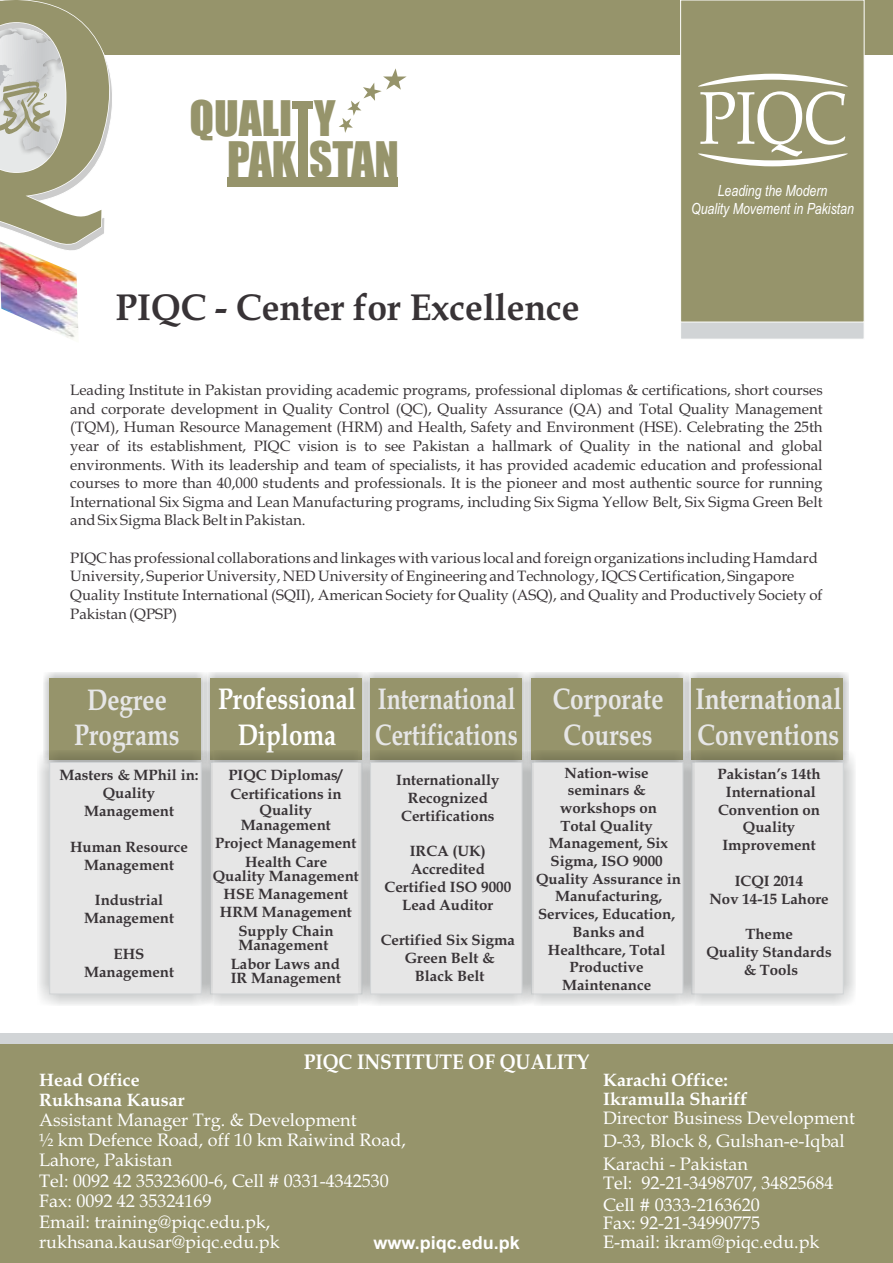
<style>
.page{position:relative;width:893px;height:1263px;background:#fff}
.page>*{position:absolute;margin:0;border:0;box-sizing:border-box;transform-origin:0 0}
.t1{font:45.3px/40.3px "Impact";color:#96946b}
.t2{font:700 37.5px "Book Antiqua";color:#383336;scale:.95 1}
.t3{font:700 30px/35.7px "Book Antiqua";color:#e6e6e6;text-align:center;scale:.81 1}
.t4{font:700 30px/35.7px "Book Antiqua";color:#e6e6e6;scale:.76 1}
.t5{font:700 30px/35.7px "Book Antiqua";color:#fff;text-align:center;scale:.81 1}
.t6{font:700 21.3px "Book Antiqua";color:#fff;scale:.89 1}
.t7{font:18px/20.4px "Book Antiqua";color:#fff}
.t8{font:700 18px/19.5px "Book Antiqua";color:#fff}
.t9{font:700 18px "Arial";color:#fff}
.t10{font:italic 15.45px/17.4px "Arial Narrow";color:#fff;text-align:center}
.t11{font:15px/18.6px "Book Antiqua";color:#383336;text-align:justify}
.t12{font:700 15px/17.9px "Book Antiqua";color:#383336;text-align:center}
.t13{font:700 14.85px/17.7px "Book Antiqua";color:#383336;text-align:center}
</style>
<div class="page">
<div style="left:0;top:1044px;width:893px;height:219px;background:#96946b"></div>
<svg style="left:339px;top:68px;width:68px;height:65px"></svg>
<div style="left:227px;top:178px;width:171px;height:9px;background:#96946b"></div>
<div style="left:298px;top:108px;width:9px;height:79px;background:#96946b"></div>
<div style="left:292px;top:101px;width:21px;height:8px;background:#96946b"></div>
<div style="left:204px;top:672px;width:164px;height:94px;background:#d9dada"></div>
<div style="left:210px;top:678px;width:152px;height:82px;background:#96946b"></div>
<div style="left:199px;top:751px;width:175px;height:255px;background:#969999;opacity:.74"></div>
<div style="left:213px;top:762px;width:146px;height:233px;background:#e6e6e6"></div>
<div style="left:43px;top:672px;width:164px;height:94px;background:#969999;opacity:.74"></div>
<div style="left:50px;top:678px;width:151px;height:82px;background:#96946b"></div>
<div style="left:38px;top:751px;width:175px;height:255px;background:#969999;opacity:.74"></div>
<div style="left:49px;top:762px;width:153px;height:233px;background:#e6e6e6"></div>
<div style="left:685px;top:672px;width:164px;height:94px;background:#969999;opacity:.74"></div>
<div style="left:692px;top:678px;width:151px;height:82px;background:#96946b"></div>
<div style="left:680px;top:751px;width:175px;height:255px;background:#969999;opacity:.74"></div>
<div style="left:695px;top:762px;width:149px;height:233px;background:#e6e6e6"></div>
<div style="left:525px;top:672px;width:164px;height:94px;background:#969999;opacity:.74"></div>
<div style="left:531px;top:678px;width:152px;height:82px;background:#96946b"></div>
<div style="left:520px;top:751px;width:175px;height:255px;background:#969999;opacity:.74"></div>
<div style="left:534px;top:762px;width:150px;height:233px;background:#e6e6e6"></div>
<div style="left:364px;top:672px;width:164px;height:94px;background:#969999;opacity:.74"></div>
<div style="left:370px;top:678px;width:152px;height:82px;background:#96946b"></div>
<div style="left:359px;top:751px;width:175px;height:255px;background:#969999;opacity:.74"></div>
<div style="left:370px;top:762px;width:153px;height:233px;background:#e6e6e6"></div>
<div style="left:0;top:1033px;width:893px;height:11px;background:#d1d4d6"></div>
<div style="left:0;top:0;width:893px;height:54px;background:#96946b"></div>
<svg style="left:0;top:0;width:115px;height:249px"></svg>
<img style="left:0;top:241px;width:79px;height:98px">
<div style="left:681px;top:323px;width:183px;height:16px;background:#d1d4d6"></div>
<div style="left:680px;top:0;width:185px;height:323px;background:#96946b"></div>
<svg style="left:698px;top:74px;width:150px;height:92px"></svg>
<h1 class="t1" style="left:227px;top:101px;width:173px;text-indent:-38px">QUALI Y<br>PAK STAN</h1>
<h2 class="t2" style="left:115px;top:293px;width:490px">PIQC - Center for Excellence</h2>
<p class="t10" style="left:691px;top:183px;width:164px">Leading the Modern<br>Quality Movement in Pakistan</p>
<p class="t11" style="left:70px;top:382px;width:754px">Leading Institute in Pakistan providing academic programs, professional diplomas &amp; certifications, short courses and corporate development in Quality Control (QC), Quality Assurance (QA) and Total Quality Management (TQM), Human Resource Management (HRM) and Health, Safety and Environment (HSE). Celebrating the 25th year of its establishment, PIQC vision is to see Pakistan a hallmark of Quality in the national and global environments. With its leadership and team of specialists, it has provided academic education and professional courses to more than 40,000 students and professionals. It is the pioneer and most authentic source for running International Six Sigma and Lean Manufacturing programs, including Six Sigma Yellow Belt, Six Sigma Green Belt and Six Sigma Black Belt in Pakistan.</p>
<p class="t11" style="left:70px;top:550px;width:754px;text-align:left">PIQC has professional collaborations and linkages with various local and foreign organizations including Hamdard University, Superior University, NED University of Engineering and Technology, IQCS Certification, Singapore Quality Institute International (SQII), American Society for Quality (ASQ), and Quality and Productively Society of Pakistan (QPSP)</p>
<h3 class="t3" style="left:74px;top:685px;width:132px">Degree<br>Programs</h3>
<p class="t12" style="left:59px;top:768px;width:141px">Masters &amp; MPhil in:<br>Quality<br>Management</p>
<p class="t12" style="left:70px;top:839px;width:119px">Human Resource<br>Management</p>
<p class="t12" style="left:84px;top:893px;width:91px">Industrial<br>Management</p>
<p class="t12" style="left:84px;top:946px;width:91px">EHS<br>Management</p>
<h3 class="t5" style="left:218px;top:684px;width:172px">Professional<br>Diploma</h3>
<p class="t12" style="left:228px;top:767px;width:116px;line-height:18.8px;text-align:left">PIQC Diplomas/<br>Certifications in</p>
<p class="t12" style="left:241px;top:804px;width:91px;line-height:14.4px">Quality<br>Management</p>
<p class="t12" style="left:215px;top:835px;width:143px;line-height:18.6px">Project Management<br>Health Care</p>
<p class="t12" style="left:213px;top:868px;width:148px;line-height:18.3px">Quality Management<br>HSE Management<br>HRM Management<br>Supply Chain</p>
<p class="t12" style="left:231px;top:937px;width:111px;line-height:18.6px">Management<br>Labor Laws and</p>
<p class="t12" style="left:231px;top:971px;width:112px">IR Management</p>
<h3 class="t4" style="left:375px;top:684px;width:189px">International<br>Certifications</h3>
<p class="t12" style="left:396px;top:772px;width:105px">Internationally<br>Recognized<br>Certifications</p>
<p class="t12" style="left:384px;top:844px;width:128px">IRCA (UK)<br>Accredited<br>Certified ISO 9000<br>Lead Auditor</p>
<p class="t12" style="left:381px;top:933px;width:136px">Certified Six Sigma<br>Green Belt &amp;<br>Black Belt</p>
<h3 class="t3" style="left:553px;top:684px;width:138px">Corporate<br>Courses</h3>
<p class="t13" style="left:536px;top:765px;width:146px">Nation-wise seminars &amp; workshops on<br>Total Quality<br>Management, Six<br>Sigma, ISO 9000<br>Quality Assurance in<br>Manufacturing,<br>Services, Education,<br>Banks and<br>Healthcare, Total<br>Productive<br>Maintenance</p>
<h3 class="t3" style="left:695px;top:684px;width:182px;text-align:left">International<br>Conventions</h3>
<p class="t12" style="left:718px;top:766px;width:104px">Pakistan’s 14th<br>International<br>Convention on<br>Quality<br>Improvement</p>
<p class="t12" style="left:709px;top:873px;width:121px">ICQI 2014<br>Nov 14-15 Lahore</p>
<p class="t12" style="left:706px;top:927px;width:127px">Theme<br>Quality Standards &amp; Tools</p>
<h3 class="t6" style="left:304px;top:1053px;width:323px">PIQC INSTITUTE OF QUALITY</h3>
<p class="t8" style="left:39px;top:1072px;width:147px">Head Office<br>Rukhsana Kausar</p>
<p class="t7" style="left:39px;top:1111px;width:368px">Assistant Manager Trg. &amp; Development<br>½ km Defence Road, off 10 km Raiwind Road,<br>Lahore, Pakistan<br>Tel: 0092 42 35323600-6, Cell # 0331-4342530<br>Fax: 0092 42 35324169<br>Email: training@piqc.edu.pk, rukhsana.kausar@piqc.edu.pk</p>
<p class="t9" style="left:373px;top:1236px;width:148px">www.piqc.edu.pk</p>
<p class="t8" style="left:603px;top:1072px;width:126px">Karachi Office:</p>
<p class="t8" style="left:603px;top:1091px;width:146px">Ikramulla Shariff</p>
<p class="t7" style="left:603px;top:1110px;width:253px">Director Business Development</p>
<p class="t7" style="left:603px;top:1157px;width:232px;line-height:18.9px">Karachi - Pakistan<br>Tel: 92-21-3498707, 34825684</p>
<p class="t7" style="left:603px;top:1197px;width:218px;line-height:18.6px">Cell # 0333-2163620<br>Fax: 92-21-34990775<br>E-mail: ikram@piqc.edu.pk</p>
<p class="t7" style="left:603px;top:1133px;width:243px">D-33, Block 8, Gulshan-e-Iqbal</p>
</div>
